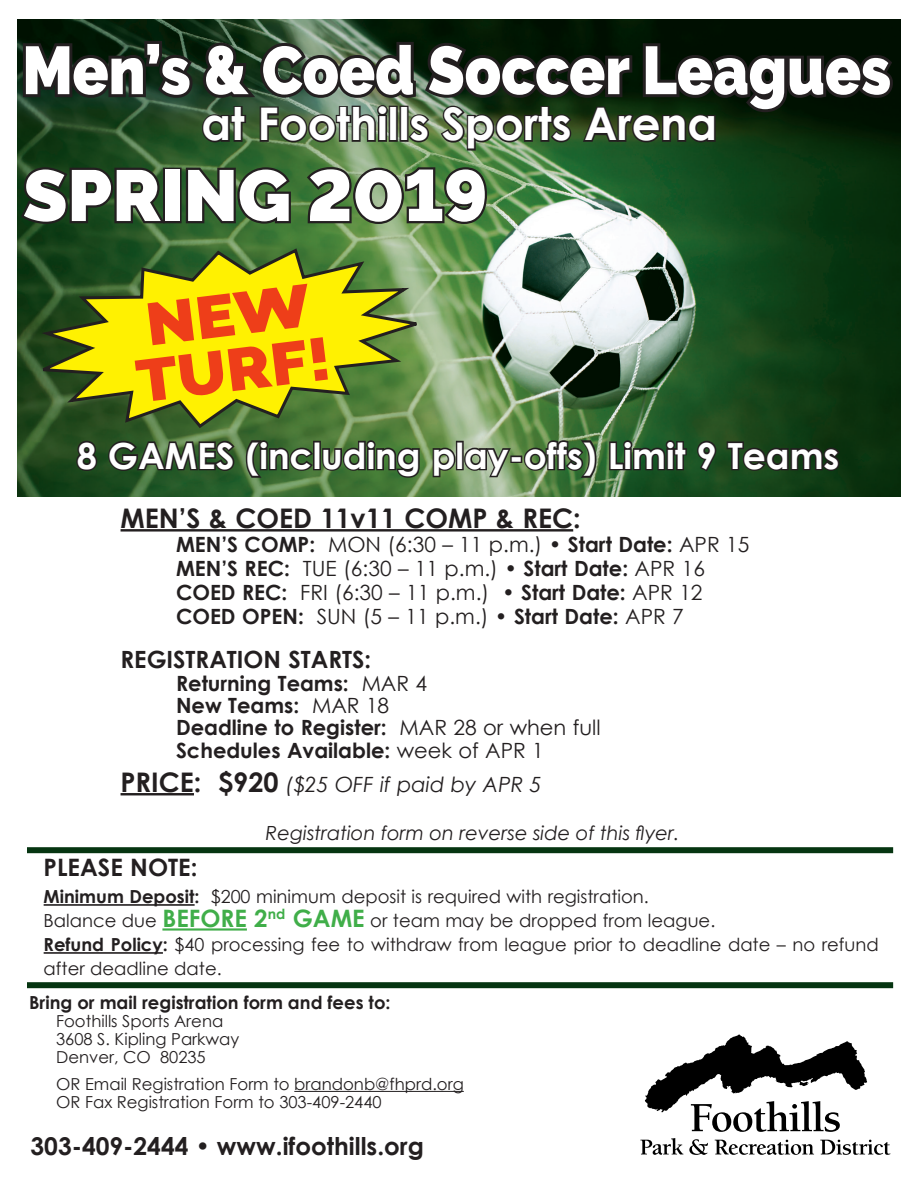
<style>
.page{position:relative;width:918px;height:1188px;background:#fff}
.page>*{position:absolute;margin:0;border:0;box-sizing:border-box;transform-origin:0 0}
.t1{font:900 72px "Raleway";color:#fff}
.t2{font:900 67.5px "Raleway";color:#fff;scale:.88 1}
.t3{font:900 59.4px "Raleway";color:#ee3e19;scale:1.11 1}
.t4{font:700 45px "Century Gothic";color:#fff}
.Body_Copy{font:700 36px "Century Gothic";color:#fff}
.Body_Copy-2{font:700 27px "Century Gothic";color:#231f20}
._02_Body_Text{font:700 24.6px "Century Gothic";color:#231f20}
.Body_Copy-3{font:700 24px "Century Gothic";color:#231f20}
.Body_Copy-4{font:700 23.7px "Century Gothic";color:#231f20}
.Body_Copy-5{font:700 21px "Century Gothic";color:#231f20}
.Body_Copy-6{font:21px "Century Gothic";color:#231f20}
.Body_Copy-7{font:italic 21px "Century Gothic";color:#231f20}
._02_Body_Text-2{font:italic 19.5px "Century Gothic";color:#231f20}
.Body_Copy-8{font:18px/24px "Century Gothic";color:#231f20}
._02_Body_Text-3{font:700 18px "Century Gothic";color:#231f20}
._02_Body_Text-4{font:16.5px "Century Gothic";color:#231f20}
.s1{font-weight:700}
.s2{font-weight:400}
.s3{font-weight:700;font-style:normal;font-size:27px}
.s4{font-weight:700;font-size:24px;color:#40ae49}
</style>
<div class="page">
<img style="left:17px;top:19px;width:883px;height:478px">
<svg style="left:74px;top:439px;width:25px;height:34px"></svg>
<svg style="left:107px;top:439px;width:130px;height:34px;background:#2e4529"></svg>
<svg style="left:244px;top:438px;width:71px;height:41px;background:#34522d"></svg>
<div style="left:313px;top:441px;width:8px;height:29px;border:3px solid #231f20"></div>
<svg style="left:321px;top:438px;width:101px;height:42px;background:#3c5a31"></svg>
<div style="left:456px;top:441px;width:8px;height:29px;border:3px solid #231f20"></div>
<svg style="left:431px;top:445px;width:82px;height:34px;background:#617255"></svg>
<div style="left:510px;top:456px;width:12px;height:7px;border:3px solid #231f20"></div>
<svg style="left:522px;top:439px;width:76px;height:56px;background:#47673c"></svg>
<svg style="left:608px;top:438px;width:80px;height:34px;background:#244227"></svg>
<svg style="left:695px;top:439px;width:23px;height:34px"></svg>
<svg style="left:725px;top:440px;width:117px;height:33px;background:#1a321a"></svg>
<svg style="left:20px;top:38px;width:877px;height:114px;background:#223621"></svg>
<svg style="left:18px;top:164px;width:151px;height:63px;background:#213e21"></svg>
<div style="left:163px;top:168px;width:19px;height:55px;border:4px solid #231f20"></div>
<svg style="left:184px;top:164px;width:109px;height:63px;background:#33542d"></svg>
<svg style="left:304px;top:164px;width:186px;height:63px;background:#506e43"></svg>
<hr style="left:121px;top:529px;width:452px;height:3px;background:#231f20">
<hr style="left:121px;top:793px;width:73px;height:2px;background:#231f20">
<svg style="left:640px;top:1138px;width:43px;height:17px"></svg>
<svg style="left:689px;top:1139px;width:19px;height:16px"></svg>
<svg style="left:715px;top:1140px;width:99px;height:15px"></svg>
<svg style="left:820px;top:1140px;width:71px;height:15px"></svg>
<svg style="left:645px;top:1035px;width:222px;height:97px"></svg>
<hr style="left:294px;top:1091px;width:170px;height:1px;background:#231f20">
<div style="left:27px;top:847px;width:866px;height:6px;background:#063511"></div>
<hr style="left:44px;top:904px;width:151px;height:2px;background:#231f20">
<hr style="left:162px;top:928px;width:85px;height:3px;background:#40ae49">
<hr style="left:44px;top:952px;width:119px;height:2px;background:#231f20">
<div style="left:27px;top:982px;width:866px;height:6px;background:#063511"></div>
<svg style="left:31px;top:246px;width:398px;height:184px;background:#8d9e21"></svg>
<div style="left:147px;top:283px;width:165px;height:62px;background:#fff101"></div>
<p class="t2" style="left:22px;top:31px;width:989px">Men’s &amp; Coed Soccer Leagues</p>
<p class="t4" style="left:202px;top:90px;width:517px">at Foothills Sports Arena</p>
<p class="t1" style="left:23px;top:154px;width:466px">SPRING 2019</p>
<p class="t3" style="left:132px;top:348px;width:178px;rotate:-7deg">TURF!</p>
<p class="Body_Copy" style="left:77px;top:428px;width:764px">8 GAMES (including play-offs) Limit 9 Teams</p>
<p class="Body_Copy-2" style="left:121px;top:498px;width:462px">MEN’S &amp; COED 11v11 COMP &amp; REC:</p>
<p class="Body_Copy-6" style="left:176px;top:530px;width:575px"><span class="s1">MEN’S COMP:</span> MON (6:30 – 11 p.m.) • <span class="s1">Start Date:</span> APR 15</p>
<p class="Body_Copy-6" style="left:176px;top:554px;width:530px"><span class="s1">MEN’S REC:</span> TUE (6:30 – 11 p.m.) • <span class="s1">Start Date:</span> APR 16</p>
<p class="Body_Copy-6" style="left:176px;top:578px;width:528px"><span class="s1">COED REC:</span> FRI (6:30 – 11 p.m.) • <span class="s1">Start Date:</span> APR 12</p>
<p class="Body_Copy-5" style="left:176px;top:600px;width:509px">COED OPEN: <span class="s2">SUN (5 – 11 p.m.) •</span> Start Date: <span class="s2">APR 7</span></p>
<p class="Body_Copy-4" style="left:121px;top:642px;width:252px">REGISTRATION STARTS:</p>
<p class="Body_Copy-5" style="left:176px;top:667px;width:253px">Returning Teams: <span class="s2">MAR 4</span></p>
<p class="Body_Copy-5" style="left:176px;top:689px;width:215px">New Teams: <span class="s2">MAR 18</span></p>
<p class="Body_Copy-5" style="left:176px;top:712px;width:426px">Deadline to Register: <span class="s2">MAR 28 or when full</span></p>
<p class="Body_Copy-5" style="left:176px;top:734px;width:369px">Schedules Available: <span class="s2">week of APR 1</span></p>
<p class="Body_Copy-7" style="left:121px;top:770px;width:423px"><span class="s3">PRICE: $920</span> ($25 OFF if paid by APR 5</p>
<p class="_02_Body_Text-2" style="left:266px;top:819px;width:415px">Registration form on reverse side of this flyer.</p>
<p class="Body_Copy-3" style="left:44px;top:849px;width:155px">PLEASE NOTE:</p>
<p class="Body_Copy-8" style="left:44px;top:885px;width:607px"><span class="s1">Minimum Deposit:</span> $200 minimum deposit is required with registration.</p>
<p class="Body_Copy-8" style="left:44px;top:909px;width:673px">Balance due <span class="s4">BEFORE 2</span><sup>nd</sup> <span class="s4">GAME</span> or team may be dropped from league.</p>
<p class="Body_Copy-8" style="left:44px;top:933px;width:837px"><span class="s1">Refund Policy:</span> $40 processing fee to withdraw from league prior to deadline date – no refund after deadline date.</p>
<p class="_02_Body_Text-3" style="left:29px;top:989px;width:363px">Bring or mail registration form and fees to:</p>
<p class="_02_Body_Text-4" style="left:56px;top:1009px;width:169px">Foothills Sports Arena</p>
<p class="_02_Body_Text-4" style="left:56px;top:1027px;width:185px">3608 S. Kipling Parkway</p>
<p class="_02_Body_Text-4" style="left:56px;top:1045px;width:151px">Denver, CO 80235</p>
<p class="_02_Body_Text-4" style="left:56px;top:1072px;width:409px">OR Email Registration Form to brandonb@fhprd.org</p>
<p class="_02_Body_Text-4" style="left:56px;top:1090px;width:327px">OR Fax Registration Form to 303-409-2440</p>
<p class="_02_Body_Text" style="left:31px;top:1128px;width:395px">303-409-2444 • www.ifoothills.org</p>
</div>
